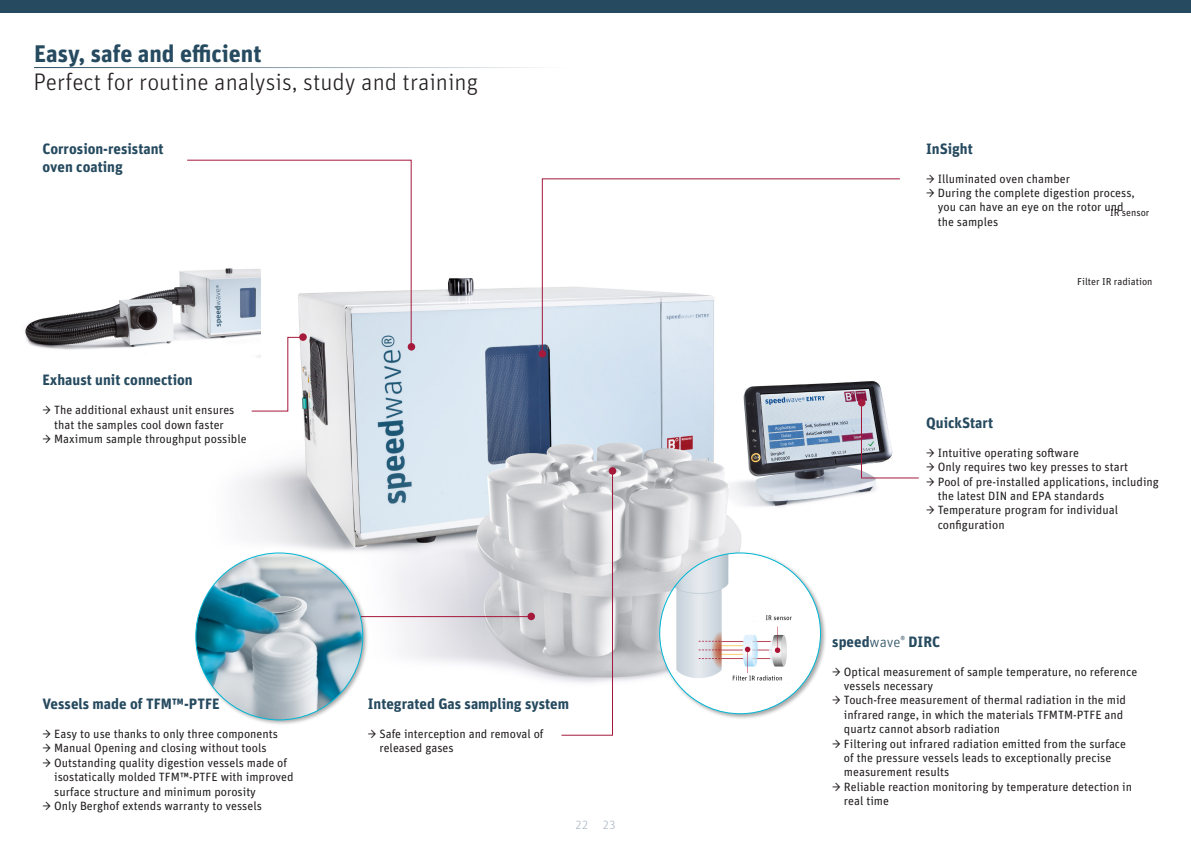
<style>
.page{position:relative;width:1191px;height:842px;background:#fff}
.page>*{position:absolute;margin:0;border:0;box-sizing:border-box;transform-origin:0 0}
.Headline_24pt{font:300 24px/28.7px "Unit Pro";color:#231f20}
.t1{font:700 15px/18px "Unit Pro";color:#264a5f}
.t2{font:12px/14.4px "Unit Pro";color:#231f20}
.Introduction_12pt{font:300 12px "Unit Pro";color:#a9b4c3}
.t3{font:10px "Unit Pro";color:#231f20}
.s1{font-weight:700;color:#264a5f}
.s2{font-weight:300}
</style>
<div class="page">
<img style="left:238px;top:192px;width:659px;height:490px">
<img style="left:25px;top:271px;width:226px;height:86px">
<div style="left:658px;top:551px;width:168px;height:169px;background:#231f20;opacity:.4"></div>
<img style="left:659px;top:553px;width:161px;height:161px;border-radius:80px">
<hr style="left:34px;top:67px;width:532px;height:1px;background:#264a5f">
<div style="left:408px;top:343px;width:7px;height:8px;background:#a5193b;border-radius:50%"></div>
<svg style="left:187px;top:160px;width:225px;height:189px"></svg>
<div style="left:299px;top:333px;width:8px;height:8px;background:#a5193b;border-radius:50%"></div>
<svg style="left:251px;top:337px;width:53px;height:75px"></svg>
<div style="left:527px;top:613px;width:8px;height:7px;background:#a5193b;border-radius:50%"></div>
<hr style="left:319px;top:616px;width:211px;height:1px;background:#a5193b">
<div style="left:194px;top:551px;width:175px;height:175px;background:#231f20;opacity:.4"></div>
<img style="left:196px;top:554px;width:167px;height:166px">
<div style="left:609px;top:467px;width:7px;height:8px;background:#a5193b;border-radius:50%"></div>
<svg style="left:561px;top:471px;width:52px;height:265px"></svg>
<div style="left:858px;top:399px;width:7px;height:7px;background:#a5193b;border-radius:50%"></div>
<svg style="left:861px;top:402px;width:58px;height:76px"></svg>
<div style="left:538px;top:350px;width:8px;height:8px;background:#a5193b;border-radius:50%"></div>
<svg style="left:542px;top:178px;width:358px;height:177px"></svg>
<div style="left:0;top:0;width:1191px;height:13px;background:#264a5f"></div>
<p class="Headline_24pt" style="left:34px;top:38px;width:446px"><span class="s1">Easy, safe and efficient<br></span>Perfect for routine analysis, study and training</p>
<p class="t1" style="left:43px;top:139px;width:123px">Corrosion-resistant oven coating</p>
<p class="t1" style="left:43px;top:370px;width:152px">Exhaust unit connection</p>
<p class="t2" style="left:43px;top:402px;width:193px;text-align:center">→ The additional exhaust unit ensures that the samples cool down faster</p>
<p class="t2" style="left:43px;top:431px;width:206px">→ Maximum sample throughput possible</p>
<p class="t1" style="left:43px;top:694px;width:178px">Vessels made of TFM™-PTFE</p>
<p class="t2" style="left:43px;top:726px;width:237px">→ Easy to use thanks to only three components</p>
<p class="t2" style="left:43px;top:740px;width:225px">→ Manual Opening and closing without tools</p>
<p class="t2" style="left:54px;top:755px;width:241px;text-indent:-12px">→ Outstanding quality digestion vessels made of isostatically molded TFM™-PTFE with improved surface structure and minimum porosity</p>
<p class="t2" style="left:43px;top:798px;width:221px">→ Only Berghof extends warranty to vessels</p>
<p class="t1" style="left:368px;top:694px;width:203px">Integrated Gas sampling system</p>
<p class="t2" style="left:379px;top:726px;width:166px;text-indent:-12px">→ Safe interception and removal of released gases</p>
<p class="Introduction_12pt" style="left:575px;top:817px;width:15px">22</p>
<p class="Introduction_12pt" style="left:602px;top:817px;width:15px">23</p>
<p class="t1" style="left:926px;top:139px;width:48px">InSight</p>
<p class="t2" style="left:926px;top:171px;width:145px">→ Illuminated oven chamber</p>
<p class="t2" style="left:937px;top:185px;width:199px;text-indent:-12px">→ During the complete digestion process, you can have an eye on the rotor und the samples</p>
<p class="t3" style="left:1110px;top:205px;width:41px">IR sensor</p>
<p class="t3" style="left:1077px;top:274px;width:77px">Filter IR radiation</p>
<p class="t1" style="left:926px;top:413px;width:69px">QuickStart</p>
<p class="t2" style="left:926px;top:445px;width:154px">→ Intuitive operating software</p>
<p class="t2" style="left:926px;top:459px;width:203px">→ Only requires two key presses to start</p>
<p class="t2" style="left:937px;top:474px;width:223px;text-indent:-12px">→ Pool of pre-installed applications, including the latest DIN and EPA standards</p>
<p class="t2" style="left:937px;top:502px;width:182px;text-indent:-12px">→ Temperature program for individual configuration</p>
<p class="t1" style="left:832px;top:632px;width:109px">speed<span class="s2">wave</span><sup>®</sup> DIRC</p>
<p class="t2" style="left:844px;top:664px;width:295px;text-indent:-12px">→ Optical measurement of sample temperature, no reference vessels necessary</p>
<p class="t2" style="left:844px;top:692px;width:283px;text-indent:-12px">→ Touch-free measurement of thermal radiation in the mid infrared range, in which the materials TFMTM-PTFE and quartz cannot absorb radiation</p>
<p class="t2" style="left:844px;top:736px;width:283px;text-indent:-12px">→ Filtering out infrared radiation emitted from the surface of the pressure vessels leads to exceptionally precise measurement results</p>
<p class="t2" style="left:844px;top:779px;width:290px;text-indent:-12px">→ Reliable reaction monitoring by temperature detection in real time</p>
</div>
